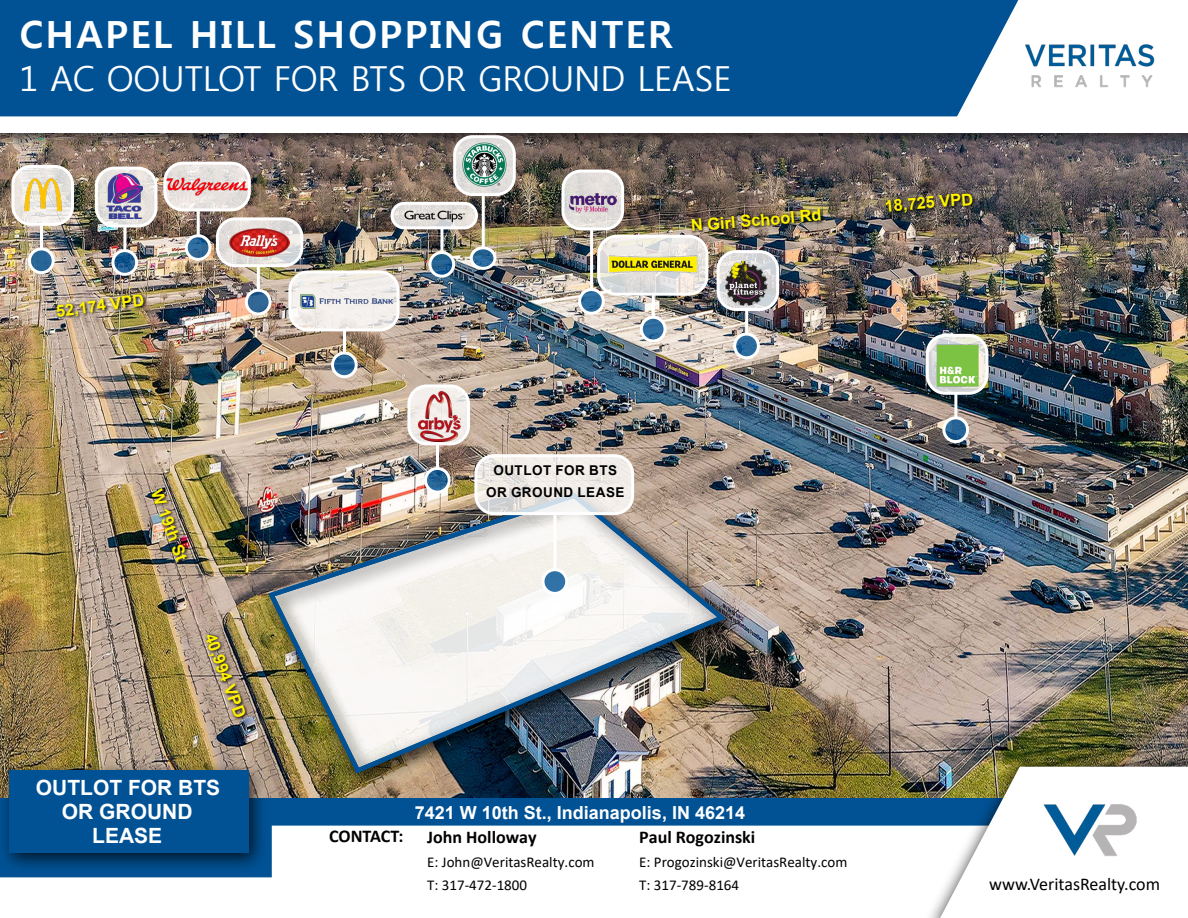
<style>
.page{position:relative;width:1188px;height:918px;background:#fff}
.page>*{position:absolute;margin:0;border:0;box-sizing:border-box;transform-origin:0 0}
.t1{font:700 37.5px "Malgun Gothic";letter-spacing:.06em;color:#fff}
.t2{font:34.5px "Malgun Gothic";color:#fff}
.t3{font:700 21px/24px "Arial";color:#fff;text-align:center}
.t4{font:700 18px "Calibri";color:#000}
.t5{font:700 18px "Arial";color:#fff}
.t6{font:18px "Calibri";color:#000}
.t7{font:700 16.5px "Arial";color:#fff200}
.t8{font:15px/22.5px "Calibri";color:#000}
.t9{font:700 13.5px/22.5px "Arial";letter-spacing:.035em;color:#000;text-align:center}
.s1{font-style:inherit}
</style>
<div class="page">
<img style="left:0;top:153px;width:1188px;height:646px">
<div style="left:260px;top:484px;width:483px;height:308px;background:#000;opacity:.75"></div>
<img style="left:265px;top:491px;width:463px;height:285px">
<div style="left:0;top:799px;width:1188px;height:82px;background:#005295"></div>
<div style="left:0;top:826px;width:922px;height:55px;background:#fff"></div>
<div style="left:0;top:760px;width:269px;height:113px;background:#000;opacity:.75"></div>
<div style="left:9px;top:771px;width:239px;height:82px;background:#005295"></div>
<img style="left:150px;top:486px;width:41px;height:80px">
<div style="left:922px;top:751px;width:266px;height:167px;background:#000;opacity:.75"></div>
<svg style="left:940px;top:767px;width:248px;height:151px"></svg>
<img style="left:1041px;top:799px;width:101px;height:62px">
<div style="left:0;top:0;width:1188px;height:153px;background:#000;opacity:.75"></div>
<div style="left:0;top:0;width:1188px;height:132px;background:#fff"></div>
<div style="left:0;top:0;width:1018px;height:116px;background:#005295"></div>
<img style="left:1025px;top:44px;width:130px;height:44px">
<img style="left:204px;top:632px;width:45px;height:89px">
<svg style="left:426px;top:468px;width:23px;height:24px"></svg>
<div style="left:424px;top:467px;width:27px;height:27px;border:3px solid #fff;border-radius:50%"></div>
<hr style="left:436px;top:444px;width:3px;height:25px;background:#fff">
<svg style="left:409px;top:386px;width:60px;height:58px"></svg>
<div style="left:407px;top:384px;width:63px;height:61px;border:3px solid #fff;border-radius:18px"></div>
<img style="left:419px;top:392px;width:41px;height:50px">
<svg style="left:333px;top:353px;width:23px;height:24px"></svg>
<div style="left:331px;top:352px;width:27px;height:26px;border:3px solid #fff;border-radius:50%"></div>
<hr style="left:343px;top:329px;width:3px;height:23px;background:#fff">
<svg style="left:290px;top:272px;width:108px;height:58px;fill:#f3efec"></svg>
<div style="left:288px;top:271px;width:112px;height:60px;border:3px solid #fff;border-radius:18px"></div>
<img style="left:301px;top:295px;width:91px;height:13px">
<svg style="left:246px;top:290px;width:24px;height:24px"></svg>
<div style="left:245px;top:289px;width:27px;height:26px;border:3px solid #fff;border-radius:50%"></div>
<hr style="left:257px;top:266px;width:3px;height:25px;background:#fff">
<svg style="left:217px;top:219px;width:85px;height:47px;background:#e1dcda"></svg>
<div style="left:216px;top:217px;width:87px;height:50px;border:3px solid #fff;border-radius:18px"></div>
<img style="left:230px;top:229px;width:60px;height:27px">
<svg style="left:113px;top:251px;width:24px;height:23px"></svg>
<div style="left:111px;top:249px;width:27px;height:27px;border:3px solid #fff;border-radius:50%"></div>
<hr style="left:123px;top:226px;width:3px;height:25px;background:#fff">
<svg style="left:96px;top:168px;width:60px;height:58px"></svg>
<div style="left:95px;top:167px;width:62px;height:61px;border:3px solid #fff;border-radius:18px"></div>
<img style="left:107px;top:174px;width:36px;height:45px">
<svg style="left:471px;top:248px;width:24px;height:20px"></svg>
<div style="left:470px;top:246px;width:26px;height:24px;border:3px solid #fff;border-radius:50%"></div>
<hr style="left:482px;top:196px;width:3px;height:52px;background:#fff">
<svg style="left:455px;top:137px;width:59px;height:58px"></svg>
<div style="left:453px;top:135px;width:63px;height:61px;border:3px solid #fff;border-radius:18px"></div>
<img style="left:462px;top:143px;width:46px;height:44px">
<svg style="left:735px;top:334px;width:23px;height:24px"></svg>
<div style="left:733px;top:333px;width:27px;height:26px;border:3px solid #fff;border-radius:50%"></div>
<hr style="left:745px;top:309px;width:3px;height:25px;background:#fff">
<svg style="left:718px;top:252px;width:60px;height:57px"></svg>
<div style="left:717px;top:250px;width:62px;height:61px;border:3px solid #fff;border-radius:18px"></div>
<img style="left:725px;top:262px;width:46px;height:43px">
<svg style="left:543px;top:570px;width:24px;height:23px"></svg>
<div style="left:541px;top:568px;width:27px;height:27px;border:3px solid #fff;border-radius:50%"></div>
<hr style="left:554px;top:515px;width:3px;height:54px;background:#fff">
<svg style="left:476px;top:456px;width:157px;height:58px;background:#ebe8e5"></svg>
<div style="left:474px;top:454px;width:160px;height:61px;border:3px solid #fff;border-radius:18px"></div>
<img style="left:690px;top:207px;width:135px;height:28px">
<svg style="left:884px;top:192px;width:93px;height:25px;background:#4b4541"></svg>
<img style="left:55px;top:292px;width:93px;height:29px">
<svg style="left:30px;top:249px;width:23px;height:24px"></svg>
<div style="left:28px;top:247px;width:27px;height:27px;border:3px solid #fff;border-radius:50%"></div>
<hr style="left:40px;top:224px;width:3px;height:25px;background:#fff">
<svg style="left:13px;top:166px;width:60px;height:58px"></svg>
<div style="left:11px;top:165px;width:63px;height:61px;border:3px solid #fff;border-radius:18px"></div>
<img style="left:17px;top:172px;width:53px;height:47px">
<svg style="left:165px;top:163px;width:84px;height:47px"></svg>
<img style="left:167px;top:175px;width:80px;height:23px">
<div style="left:163px;top:162px;width:88px;height:49px;border:3px solid #fff;border-radius:18px"></div>
<svg style="left:186px;top:236px;width:24px;height:23px"></svg>
<div style="left:185px;top:234px;width:26px;height:27px;border:3px solid #fff;border-radius:50%"></div>
<hr style="left:197px;top:211px;width:3px;height:25px;background:#fff">
<svg style="left:944px;top:418px;width:24px;height:24px"></svg>
<div style="left:942px;top:416px;width:27px;height:27px;border:3px solid #fff;border-radius:50%"></div>
<hr style="left:954px;top:393px;width:3px;height:25px;background:#fff">
<svg style="left:927px;top:335px;width:60px;height:58px"></svg>
<div style="left:926px;top:334px;width:62px;height:61px;border:3px solid #fff;border-radius:18px"></div>
<img style="left:932px;top:344px;width:53px;height:43px">
<svg style="left:430px;top:252px;width:24px;height:24px"></svg>
<div style="left:428px;top:251px;width:27px;height:27px;border:3px solid #fff;border-radius:50%"></div>
<hr style="left:440px;top:228px;width:3px;height:25px;background:#fff">
<svg style="left:392px;top:203px;width:84px;height:25px"></svg>
<div style="left:391px;top:202px;width:87px;height:27px;border:3px solid #fff;border-radius:12px"></div>
<img style="left:404px;top:210px;width:61px;height:13px">
<svg style="left:580px;top:290px;width:23px;height:23px"></svg>
<div style="left:578px;top:288px;width:27px;height:27px;border:3px solid #fff;border-radius:50%"></div>
<hr style="left:590px;top:229px;width:3px;height:61px;background:#fff">
<svg style="left:563px;top:171px;width:60px;height:58px;background:#e1dedb"></svg>
<div style="left:561px;top:170px;width:63px;height:60px;border:3px solid #fff;border-radius:18px"></div>
<img style="left:570px;top:193px;width:46px;height:19px">
<svg style="left:641px;top:317px;width:24px;height:24px"></svg>
<div style="left:640px;top:316px;width:27px;height:26px;border:3px solid #fff;border-radius:50%"></div>
<hr style="left:652px;top:293px;width:3px;height:24px;background:#fff">
<svg style="left:599px;top:236px;width:108px;height:58px;background:#e4e2de"></svg>
<div style="left:597px;top:235px;width:111px;height:61px;border:3px solid #fff;border-radius:18px"></div>
<img style="left:610px;top:256px;width:88px;height:16px">
<h1 class="t1" style="left:20px;top:12px;width:655px">CHAPEL HILL SHOPPING CENTER</h1>
<h2 class="t2" style="left:20px;top:59px;width:713px">1 AC OOUTLOT FOR BTS OR GROUND LEASE</h2>
<p class="t7" style="left:54px;top:300px;width:90px;rotate:-8deg">52,174 VPD</p>
<p class="t7" style="left:690px;top:214px;width:133px;rotate:-5deg">N Girl School Rd</p>
<p class="t7" style="left:884px;top:195px;width:90px;rotate:-5deg">18,725 VPD</p>
<p class="t7" style="left:167px;top:486px;width:77px;rotate:69deg">W 19th St</p>
<p class="t7" style="left:220px;top:629px;width:90px;rotate:69deg">40,994 VPD</p>
<h3 class="t3" style="left:36px;top:776px;width:186px">OUTLOT FOR BTS<br>OR GROUND<br>LEASE</h3>
<p class="t9" style="left:486px;top:459px;width:140px">OUTLOT FOR BTS<br>OR GROUND LEASE</p>
<p class="t4" style="left:329px;top:824px;width:76px">CONTACT:</p>
<p class="t5" style="left:415px;top:800px;width:332px">7421 W 10th St., Indianapolis, IN 462<span class="s1">14</span></p>
<p class="t4" style="left:427px;top:825px;width:111px">John Holloway</p>
<p class="t8" style="left:427px;top:851px;width:169px">E: John@VeritasRealty.com<br>T: 317-472-1800</p>
<p class="t4" style="left:639px;top:825px;width:118px">Paul Rogozinski</p>
<p class="t8" style="left:639px;top:851px;width:210px">E: Progozinski@VeritasRealty.com<br>T: 317-789-8164</p>
<p class="t6" style="left:989px;top:872px;width:172px">www.VeritasRealty.com</p>
</div>
